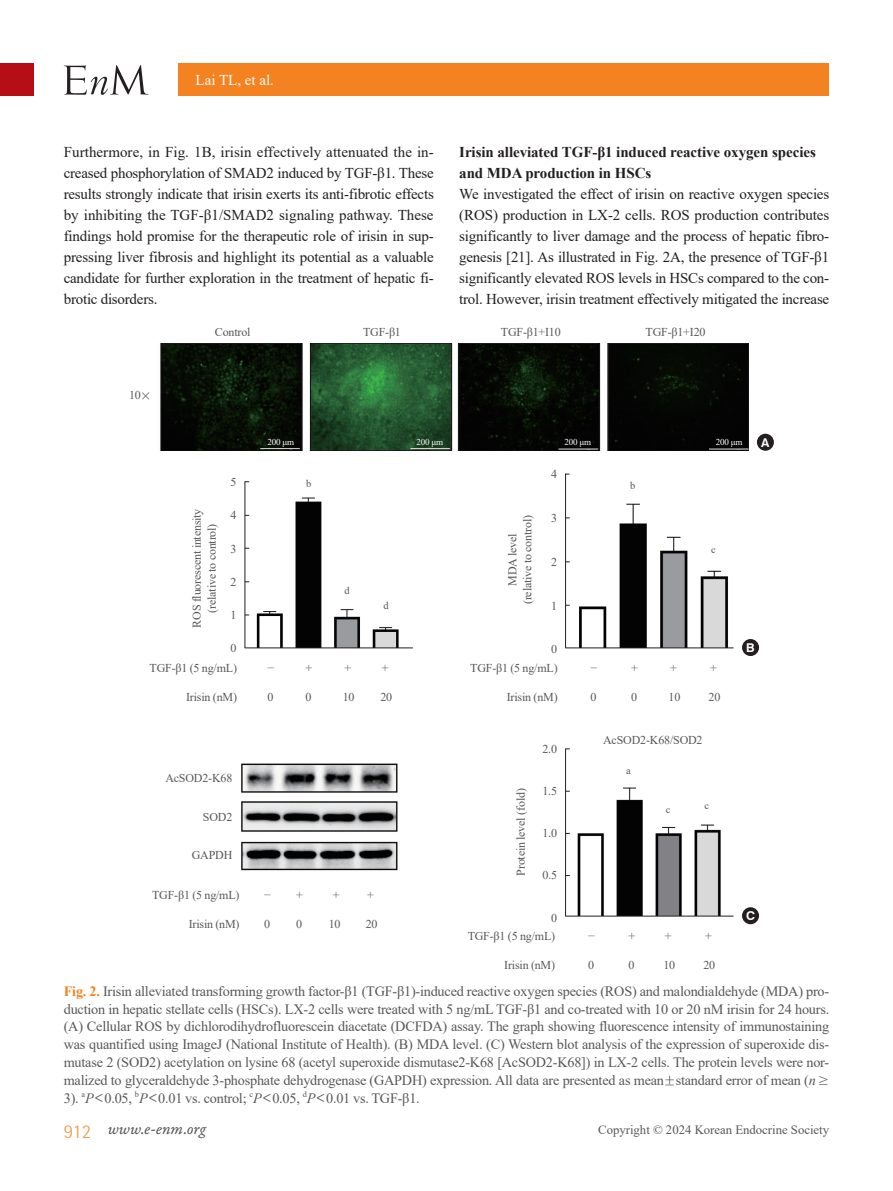
<style>
.page{position:relative;width:893px;height:1191px;background:#fff}
.page>*{position:absolute;margin:0;border:0;box-sizing:border-box;transform-origin:0 0}
.t1{font:16.5px "Garamond Premr Pro It Capt";color:#57585a}
.t2{font:15px/21px "Times New Roman";letter-spacing:-.015em;color:#231f20;text-align:justify}
.t3{font:700 15px/21px "Times New Roman";letter-spacing:-.005em;color:#231f20}
.t4{font:15px "Times New Roman";color:#fff}
.t5{font:14.25px/17.9px "Times New Roman";letter-spacing:-.015em;color:#57585a;text-align:justify}
.t6{font:12.75px "Times New Roman";color:#57585a}
.t7{font:700 12.15px "Swiss 721 BT";color:#fff}
.t8{font:12px/15px "Times New Roman";letter-spacing:-.015em;color:#57585a;text-align:center}
.t9{font:10.5px "Times New Roman";color:#57585a}
.t10{font:9px "Times New Roman";letter-spacing:-.015em;color:#fff}
.s1{font-family:"Dotum"}
.s2{font-weight:700;color:#f58220}
.s3{font-style:italic}
.s4{font-family:"Rotis Semi Sans Std";font-weight:300;font-size:19.5px;color:#f79848}
</style>
<div class="page">
<div style="left:0;top:64px;width:34px;height:32px;background:#b50e16"></div>
<div style="left:179px;top:64px;width:650px;height:32px;background:#f58220"></div>
<svg style="left:64px;top:65px;width:85px;height:30px"></svg>
<img style="left:160px;top:343px;width:588px;height:107px">
<div style="left:757px;top:434px;width:17px;height:17px;background:#231f20;border-radius:50%"></div>
<div style="left:742px;top:639px;width:17px;height:17px;background:#231f20;border-radius:50%"></div>
<img style="left:256px;top:497px;width:143px;height:150px">
<img style="left:568px;top:503px;width:160px;height:144px">
<hr style="left:245px;top:481px;width:1px;height:167px;background:#231f20">
<hr style="left:565px;top:474px;width:1px;height:174px;background:#231f20">
<hr style="left:245px;top:647px;width:168px;height:1px;background:#231f20">
<hr style="left:565px;top:647px;width:168px;height:1px;background:#231f20">
<div style="left:336px;top:585px;width:22px;height:13px;background:#fff"></div>
<div style="left:375px;top:600px;width:22px;height:13px;background:#fff"></div>
<div style="left:703px;top:544px;width:21px;height:13px;background:#fff"></div>
<img style="left:577px;top:787px;width:144px;height:128px">
<div style="left:742px;top:907px;width:17px;height:17px;background:#231f20;border-radius:50%"></div>
<hr style="left:565px;top:748px;width:1px;height:168px;background:#231f20">
<hr style="left:565px;top:915px;width:168px;height:1px;background:#231f20">
<div style="left:696px;top:799px;width:21px;height:13px;background:#fff"></div>
<div style="left:657px;top:803px;width:22px;height:13px;background:#fff"></div>
<img style="left:241px;top:763px;width:157px;height:108px">
<p class="t4" style="left:196px;top:69px;width:80px">Lai TL, et al.</p>
<p class="t2" style="left:64px;top:141px;width:372px">Furthermore, in Fig. 1B, irisin effectively attenuated the in&shy;creased phosphorylation of SMAD2 induced by TGF-β1. These results strongly indicate that irisin exerts its anti-fibrotic effects by inhibiting the TGF-β1/SMAD2 signaling pathway. These findings hold promise for the therapeutic role of irisin in sup&shy;pressing liver fibrosis and highlight its potential as a valuable candidate for further exploration in the treatment of hepatic fi&shy;brotic disorders.</p>
<p class="t3" style="left:459px;top:141px;width:358px">Irisin alleviated TGF-β1 induced reactive oxygen species and MDA production in HSCs</p>
<p class="t2" style="left:459px;top:183px;width:372px">We investigated the effect of irisin on reactive oxygen species (ROS) production in LX-2 cells. ROS production contributes significantly to liver damage and the process of hepatic fibro&shy;genesis [21]. As illustrated in Fig. 2A, the presence of TGF-β1 significantly elevated ROS levels in HSCs compared to the con&shy;trol. However, irisin treatment effectively mitigated the increase</p>
<p class="t8" style="left:129px;top:387px;width:23px">10<span class="s1">×</span></p>
<p class="t8" style="left:215px;top:323px;width:37px">Control</p>
<p class="t8" style="left:363px;top:323px;width:39px">TGF-β1</p>
<p class="t8" style="left:501px;top:323px;width:61px">TGF-β1+I10</p>
<p class="t8" style="left:646px;top:323px;width:61px">TGF-β1+I20</p>
<p class="t10" style="left:267px;top:435px;width:28px">200 μm</p>
<p class="t10" style="left:416px;top:435px;width:28px">200 μm</p>
<p class="t10" style="left:564px;top:435px;width:28px">200 μm</p>
<p class="t10" style="left:716px;top:435px;width:28px">200 μm</p>
<p class="t7" style="left:761px;top:435px;width:10px">A</p>
<p class="t8" style="left:551px;top:466px;width:7px">4</p>
<p class="t8" style="left:551px;top:510px;width:7px">3</p>
<p class="t8" style="left:551px;top:554px;width:7px">2</p>
<p class="t8" style="left:551px;top:597px;width:7px">1</p>
<p class="t8" style="left:551px;top:641px;width:7px">0</p>
<p class="t8" style="left:230px;top:474px;width:7px">5</p>
<p class="t8" style="left:230px;top:507px;width:7px">4</p>
<p class="t8" style="left:230px;top:540px;width:7px">3</p>
<p class="t8" style="left:230px;top:574px;width:7px">2</p>
<p class="t8" style="left:230px;top:607px;width:7px">1</p>
<p class="t8" style="left:230px;top:640px;width:7px">0</p>
<p class="t9" style="left:306px;top:476px;width:7px">b</p>
<p class="t9" style="left:630px;top:478px;width:7px">b</p>
<p class="t8" style="left:189px;top:627px;width:121px;rotate:-90deg">ROS fluorescent intensity (relative to control)</p>
<p class="t8" style="left:505px;top:604px;width:91px;rotate:-90deg">MDA level (relative to control)</p>
<p class="t9" style="left:344px;top:583px;width:7px">d</p>
<p class="t9" style="left:383px;top:598px;width:7px">d</p>
<p class="t9" style="left:711px;top:542px;width:6px">c</p>
<p class="t7" style="left:746px;top:640px;width:10px">B</p>
<p class="t8" style="left:150px;top:660px;width:89px">TGF-β1 (5 ng/mL)</p>
<p class="t8" style="left:186px;top:689px;width:52px">Irisin (nM)</p>
<p class="t8" style="left:267px;top:660px;width:8px">−</p>
<p class="t8" style="left:305px;top:660px;width:8px">+</p>
<p class="t8" style="left:344px;top:660px;width:8px">+</p>
<p class="t8" style="left:382px;top:660px;width:8px">+</p>
<p class="t8" style="left:267px;top:689px;width:7px">0</p>
<p class="t8" style="left:305px;top:689px;width:7px">0</p>
<p class="t8" style="left:343px;top:689px;width:13px">10</p>
<p class="t8" style="left:380px;top:689px;width:13px">20</p>
<p class="t8" style="left:165px;top:770px;width:69px">AcSOD2-K68</p>
<p class="t8" style="left:203px;top:809px;width:31px">SOD2</p>
<p class="t8" style="left:192px;top:847px;width:42px">GAPDH</p>
<p class="t8" style="left:152px;top:887px;width:89px">TGF-β1 (5 ng/mL)</p>
<p class="t8" style="left:189px;top:915px;width:52px">Irisin (nM)</p>
<p class="t8" style="left:264px;top:887px;width:8px">−</p>
<p class="t8" style="left:296px;top:887px;width:8px">+</p>
<p class="t8" style="left:333px;top:887px;width:8px">+</p>
<p class="t8" style="left:367px;top:887px;width:8px">+</p>
<p class="t8" style="left:264px;top:915px;width:7px">0</p>
<p class="t8" style="left:296px;top:915px;width:7px">0</p>
<p class="t8" style="left:329px;top:915px;width:13px">10</p>
<p class="t8" style="left:366px;top:915px;width:13px">20</p>
<p class="t8" style="left:470px;top:660px;width:89px">TGF-β1 (5 ng/mL)</p>
<p class="t8" style="left:507px;top:689px;width:52px">Irisin (nM)</p>
<p class="t8" style="left:513px;top:875px;width:89px;rotate:-90deg">Protein level (fold)</p>
<p class="t8" style="left:542px;top:740px;width:16px">2.0</p>
<p class="t8" style="left:542px;top:783px;width:16px">1.5</p>
<p class="t8" style="left:542px;top:825px;width:16px">1.0</p>
<p class="t8" style="left:542px;top:867px;width:16px">0.5</p>
<p class="t8" style="left:551px;top:909px;width:7px">0</p>
<p class="t8" style="left:468px;top:928px;width:89px">TGF-β1 (5 ng/mL)</p>
<p class="t8" style="left:504px;top:957px;width:52px">Irisin (nM)</p>
<p class="t8" style="left:590px;top:660px;width:8px">−</p>
<p class="t8" style="left:631px;top:660px;width:8px">+</p>
<p class="t8" style="left:670px;top:660px;width:8px">+</p>
<p class="t8" style="left:710px;top:660px;width:8px">+</p>
<p class="t8" style="left:590px;top:689px;width:7px">0</p>
<p class="t8" style="left:631px;top:689px;width:7px">0</p>
<p class="t8" style="left:668px;top:689px;width:13px">10</p>
<p class="t8" style="left:708px;top:689px;width:13px">20</p>
<p class="t8" style="left:603px;top:732px;width:101px">AcSOD2-K68/SOD2</p>
<p class="t9" style="left:626px;top:763px;width:6px">a</p>
<p class="t9" style="left:666px;top:801px;width:6px">c</p>
<p class="t9" style="left:704px;top:797px;width:6px">c</p>
<p class="t8" style="left:588px;top:928px;width:8px">−</p>
<p class="t8" style="left:628px;top:928px;width:8px">+</p>
<p class="t8" style="left:665px;top:928px;width:8px">+</p>
<p class="t8" style="left:705px;top:928px;width:8px">+</p>
<p class="t8" style="left:588px;top:957px;width:7px">0</p>
<p class="t8" style="left:628px;top:957px;width:7px">0</p>
<p class="t8" style="left:663px;top:957px;width:13px">10</p>
<p class="t8" style="left:703px;top:957px;width:13px">20</p>
<p class="t7" style="left:746px;top:908px;width:10px">C</p>
<p class="t5" style="left:64px;top:981px;width:767px"><span class="s2">Fig. 2.</span> Irisin alleviated transforming growth factor-β1 (TGF-β1)-induced reactive oxygen species (ROS) and malondialdehyde (MDA) pro&shy;duction in hepatic stellate cells (HSCs). LX-2 cells were treated with 5 ng/mL TGF-β1 and co-treated with 10 or 20 nM irisin for 24 hours. (A) Cellular ROS by dichlorodihydrofluorescein diacetate (DCFDA) assay. The graph showing fluorescence intensity of immunostaining was quantified using ImageJ (National Institute of Health). (B) MDA level. (C) Western blot analysis of the expression of superoxide dis&shy;mutase 2 (SOD2) acetylation on lysine 68 (acetyl superoxide dismutase2-K68 [AcSOD2-K68]) in LX-2 cells. The protein levels were nor&shy;malized to glyceraldehyde 3-phosphate dehydrogenase (GAPDH) expression. All data are presented as mean<span class="s1">±</span>standard error of mean (<span class="s3">n</span><span class="s1">≥ </span>3). <sup>a</sup><span class="s3">P</span><span class="s1">&lt;</span>0.05, <sup>b</sup><span class="s3">P</span><span class="s1">&lt;</span>0.01 vs. control; <sup>c</sup><span class="s3">P</span><span class="s1">&lt;</span>0.05, <sup>d</sup><span class="s3">P</span><span class="s1">&lt;</span>0.01 vs. TGF-β1.</p>
<p class="t1" style="left:64px;top:1118px;width:144px"><span class="s4">912</span> www.e-enm.org</p>
<p class="t6" style="left:598px;top:1120px;width:233px">Copyright © 2024 Korean Endocrine Society</p>
</div>
